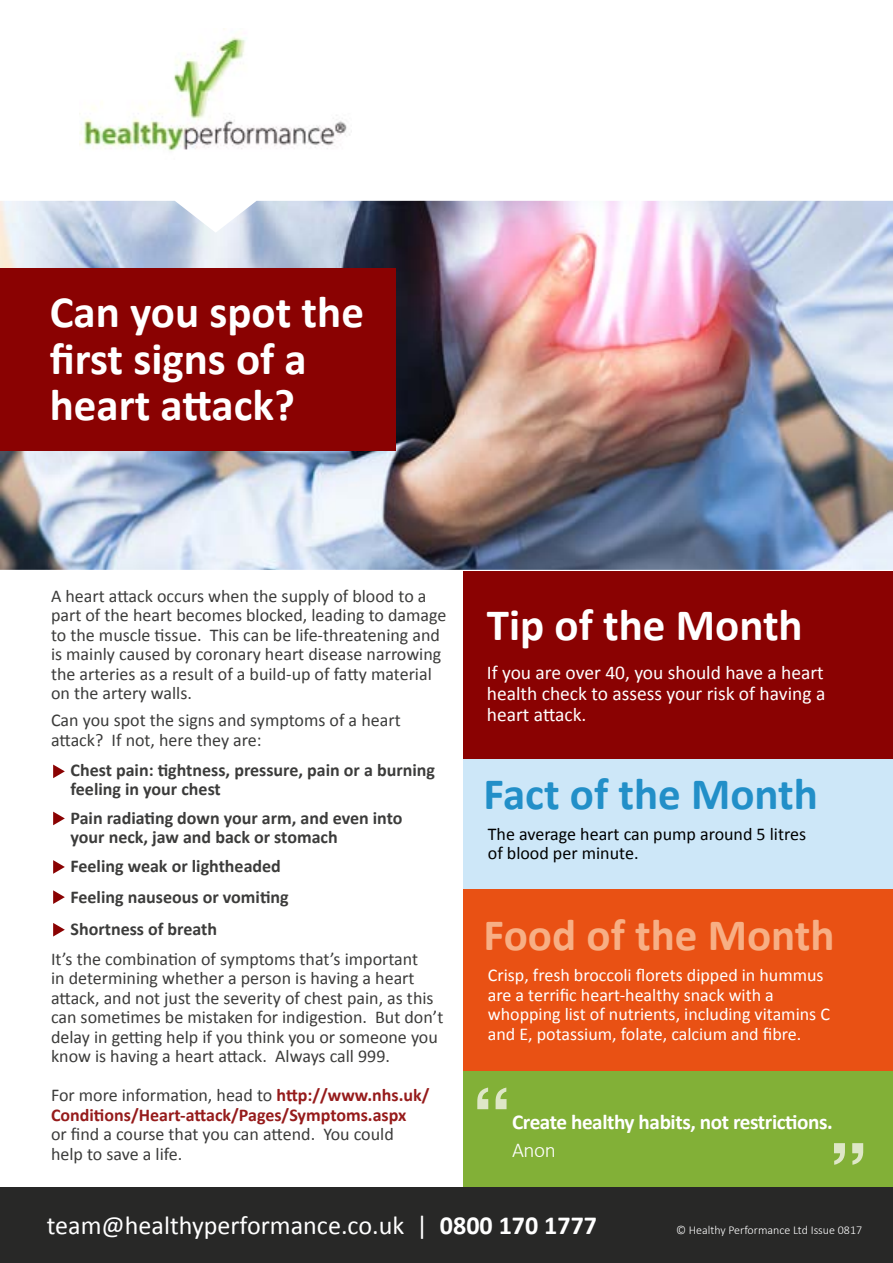
<style>
.page{position:relative;width:893px;height:1263px;background:#fff}
.page>*{position:absolute;margin:0;border:0;box-sizing:border-box;transform-origin:0 0}
.t1{font:700 45px/46.5px "Calibri";color:#fff}
.t2{font:700 45px "Calibri";color:#228fc8}
.t3{font:700 45px "Calibri";color:#f7af85}
.t4{font:26.1px "Calibri";color:#fff}
.t5{font:700 21.15px "Calibri";letter-spacing:-.02em;color:#fff}
.t6{font:300 21.15px "Calibri";color:#fff}
.t7{font:19.5px/21px "Calibri";color:#fff;text-align:justify}
.t8{font:18px/19.5px "Calibri";color:#3c3c3b}
.t9{font:700 18px/19.5px "Calibri";color:#3c3c3b}
.t10{font:18px/19.5px "Calibri";color:#fff}
.t11{font:700 18px/19.5px "Calibri";color:#961b1b}
.t12{font:18px/19.5px "Calibri";color:#000}
.t13{font:300 12px "Calibri";color:#fff}
.s1{font-weight:400;color:#3c3c3b}
.s2{font-weight:700}
</style>
<div class="page">
<img style="left:0;top:201px;width:893px;height:369px">
<div style="left:463px;top:571px;width:430px;height:188px;background:#8a0202"></div>
<div style="left:463px;top:759px;width:430px;height:131px;background:#cde7f8"></div>
<div style="left:463px;top:889px;width:430px;height:182px;background:#e95114"></div>
<div style="left:463px;top:1071px;width:430px;height:116px;background:#82b037"></div>
<div style="left:0;top:269px;width:395px;height:182px;background:#8a0202"></div>
<img style="left:80px;top:37px;width:272px;height:114px">
<div style="left:0;top:1187px;width:893px;height:76px;background:#282827"></div>
<svg style="left:477px;top:1087px;width:30px;height:22px"></svg>
<svg style="left:834px;top:1143px;width:29px;height:22px"></svg>
<svg style="left:53px;top:764px;width:12px;height:14px"></svg>
<svg style="left:53px;top:812px;width:12px;height:13px"></svg>
<svg style="left:53px;top:860px;width:12px;height:14px"></svg>
<svg style="left:53px;top:890px;width:12px;height:14px"></svg>
<svg style="left:53px;top:923px;width:12px;height:13px"></svg>
<h1 class="t1" style="left:50px;top:289px;width:316px">Can you spot the first signs of a heart attack?</h1>
<p class="t8" style="left:51px;top:586px;width:397px">A heart attack occurs when the supply of blood to a part of the heart becomes blocked, leading to damage to the muscle tissue. This can be life-threatening and is mainly caused by coronary heart disease narrowing the arteries as a result of a build-up of fatty material on the artery walls.</p>
<p class="t8" style="left:51px;top:710px;width:351px">Can you spot the signs and symptoms of a heart attack? If not, here they are:</p>
<p class="t9" style="left:71px;top:760px;width:366px">Chest pain: tightness, pressure, pain or a burning feeling in your chest</p>
<p class="t9" style="left:71px;top:808px;width:334px">Pain radiating down your arm, and even into your neck, jaw and back or stomach</p>
<p class="t9" style="left:71px;top:850px;width:220px;line-height:31.5px">Feeling weak or lightheaded<br>Feeling nauseous or vomiting<br>Shortness of breath</p>
<p class="t8" style="left:51px;top:949px;width:394px">It’s the combination of symptoms that’s important<br>in determining whether a person is having a heart attack, and not just the severity of chest pain, as this can sometimes be mistaken for indigestion. But don’t delay in getting help if you think you or someone you know is having a heart attack. Always call 999.</p>
<p class="t11" style="left:51px;top:1085px;width:380px"><span class="s1">For more information, head to</span> http://www.nhs.uk/<br>Conditions/Heart-attack/Pages/Symptoms.aspx</p>
<p class="t8" style="left:51px;top:1124px;width:344px">or find a course that you can attend. You could help to save a life.</p>
<h1 class="t1" style="left:487px;top:602px;width:317px">Tip of the Month</h1>
<p class="t7" style="left:487px;top:662px;width:340px">If you are over 40, you should have a heart health check to assess your risk of having a heart attack.</p>
<h1 class="t2" style="left:484px;top:765px;width:336px">Fact of the Month</h1>
<p class="t12" style="left:488px;top:824px;width:320px">The average heart can pump around 5 litres of blood per minute.</p>
<h1 class="t3" style="left:484px;top:906px;width:353px">Food of the Month</h1>
<p class="t10" style="left:488px;top:965px;width:344px">Crisp, fresh broccoli florets dipped in hummus are a terrific heart-healthy snack with a whopping list of nutrients, including vitamins C and E, potassium, folate, calcium and fibre.</p>
<p class="t5" style="left:512px;top:1109px;width:322px">Create healthy habits, not restrictions.</p>
<p class="t6" style="left:512px;top:1137px;width:45px">Anon</p>
<h2 class="t4" style="left:47px;top:1209px;width:552px">team@healthyperformance.co.uk | <span class="s2">0800 170 1777</span></h2>
<p class="t13" style="left:676px;top:1222px;width:188px">© Healthy Performance Ltd Issue 0817</p>
</div>
